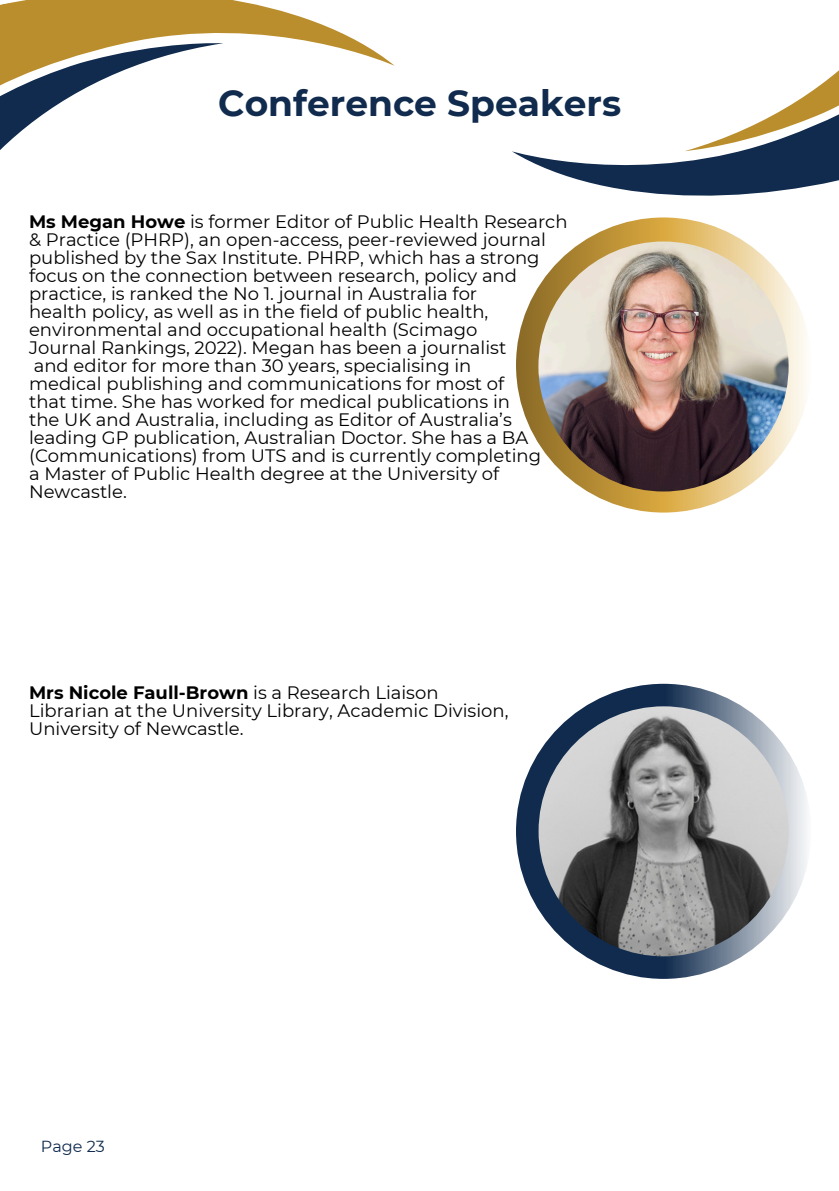
<style>
.page{position:relative;width:839px;height:1191px;background:#fff}
.page>*{position:absolute;margin:0;border:0;box-sizing:border-box;transform-origin:0 0}
.t1{font:700 36px "Montserrat";color:#102b4d}
.t2{font:18px/18px "Montserrat";color:#000}
.t3{font:16px "Montserrat";color:#102b4d}
.s1{font-weight:700}
</style>
<div class="page">
<svg style="left:516px;top:217px;width:295px;height:296px;background:#cbb078"></svg>
<img style="left:538px;top:242px;width:250px;height:250px;border-radius:50%">
<svg style="left:516px;top:684px;width:295px;height:295px;background:#566981"></svg>
<img style="left:538px;top:706px;width:250px;height:250px;border-radius:50%">
<svg style="left:0;top:0;width:394px;height:66px;fill:#bb8e2d"></svg>
<svg style="left:0;top:27px;width:256px;height:123px"></svg>
<svg style="left:512px;top:151px;width:326px;height:138px"></svg>
<svg style="left:633px;top:71px;width:205px;height:96px"></svg>
<p class="t1" style="left:218px;top:81px;width:404px">Conference Speakers</p>
<h1 class="t2" style="left:29px;top:213px;width:540px"><span class="s1">Ms Megan Howe</span> is former Editor of Public Health Research &amp; Practice (PHRP), an open-access, peer-reviewed journal published by the Sax Institute. PHRP, which has a strong focus on the connection between research, policy and practice, is ranked the No 1. journal in Australia for<br>health policy, as well as in the field of public health, environmental and occupational health (Scimago<br>Journal Rankings, 2022). Megan has been a journalist<br>and editor for more than 30 years, specialising in<br>medical publishing and communications for most of<br>that time. She has worked for medical publications in<br>the UK and Australia, including as Editor of Australia’s</h1>
<h2 class="t2" style="left:29px;top:429px;width:513px">leading GP publication, Australian Doctor. She has a BA (Communications) from UTS and is currently completing a Master of Public Health degree at the University of Newcastle.</h2>
<p class="t2" style="left:29px;top:684px;width:481px"><span class="s1">Mrs Nicole Faull-Brown</span> is a Research Liaison<br>Librarian at the University Library, Academic Division,<br>University of Newcastle.</p>
<p class="t3" style="left:41px;top:1136px;width:65px">Page 23</p>
</div>
